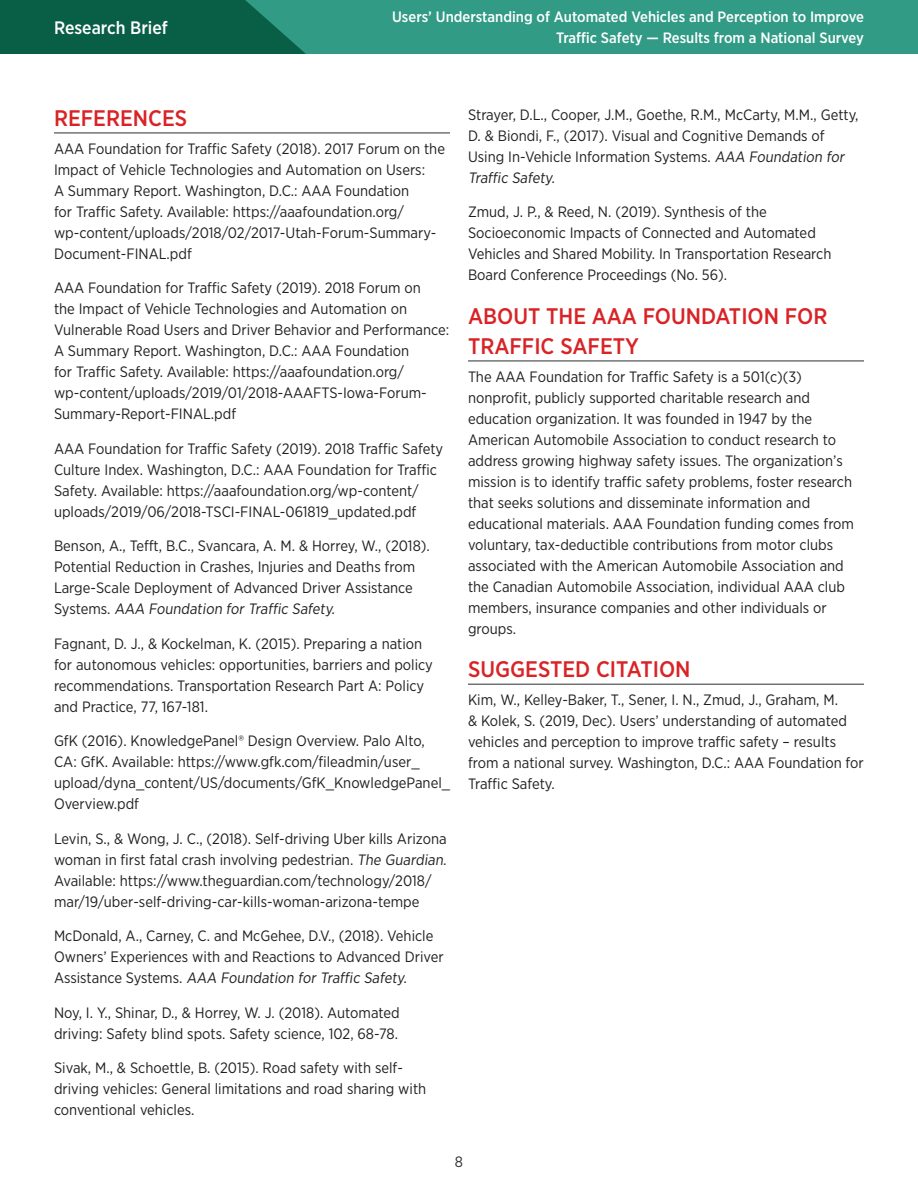
<style>
.page{position:relative;width:918px;height:1188px;background:#fff}
.page>*{position:absolute;margin:0;border:0;box-sizing:border-box;transform-origin:0 0}
.Subhead{font:500 22.5px/30px "Gotham Narrow";color:#d92326}
.t1{font:500 18px "Gotham Narrow";color:#fff}
.Body_Copy{font:15px/21px "Gotham Narrow";color:#231f20}
.t2{font:500 15px/21px "Gotham Narrow";color:#fff;text-align:right}
.t3{font:15px "Gotham Narrow";color:#2d2e2e}
</style>
<div class="page">
<div style="left:0;top:0;width:918px;height:54px;background:#319b86"></div>
<svg style="left:0;top:0;width:306px;height:54px;background:#0c634c"></svg>
<hr style="left:54px;top:133px;width:396px;height:1px;background:#2d2e2e">
<hr style="left:468px;top:361px;width:396px;height:1px;background:#2d2e2e">
<hr style="left:468px;top:684px;width:396px;height:1px;background:#2d2e2e">
<p class="t1" style="left:54px;top:16px;width:115px">Research Brief</p>
<p class="t2" style="left:392px;top:7px;width:473px">Users’ Understanding of Automated Vehicles and Perception to Improve<br>Traffic Safety — Results from a National Survey</p>
<p class="Subhead" style="left:54px;top:103px;width:135px">REFERENCES</p>
<p class="Body_Copy" style="left:54px;top:138px;width:393px">AAA Foundation for Traffic Safety (2018). 2017 Forum on the Impact of Vehicle Technologies and Automation on Users:<br>A Summary Report. Washington, D.C.: AAA Foundation<br>for Traffic Safety. Available: https://aaafoundation.org/ wp-content/uploads/2018/02/2017-Utah-Forum-Summary-Document-FINAL.pdf</p>
<p class="Body_Copy" style="left:54px;top:277px;width:397px">AAA Foundation for Traffic Safety (2019). 2018 Forum on<br>the Impact of Vehicle Technologies and Automation on Vulnerable Road Users and Driver Behavior and Performance:<br>A Summary Report. Washington, D.C.: AAA Foundation<br>for Traffic Safety. Available: https://aaafoundation.org/ wp-content/uploads/2019/01/2018-AAAFTS-Iowa-Forum-Summary-Report-FINAL.pdf</p>
<p class="Body_Copy" style="left:54px;top:438px;width:391px">AAA Foundation for Traffic Safety (2019). 2018 Traffic Safety Culture Index. Washington, D.C.: AAA Foundation for Traffic Safety. Available: https://aaafoundation.org/wp-content/ uploads/2019/06/2018-TSCI-FINAL-061819_updated.pdf</p>
<p class="Body_Copy" style="left:54px;top:535px;width:377px">Benson, A., Tefft, B.C., Svancara, A. M. &amp; Horrey, W., (2018).<br>Potential Reduction in Crashes, Injuries and Deaths from Large-Scale Deployment of Advanced Driver Assistance Sys t e m s . AAA Foundation for Traffic Safety.</p>
<p class="Body_Copy" style="left:54px;top:633px;width:380px">Fagnant, D. J., &amp; Kockelman, K. (2015). Preparing a nation for autonomous vehicles: opportunities, barriers and policy recommendations. Transportation Research Part A: Policy and Practice, 77, 167-181.</p>
<p class="Body_Copy" style="left:54px;top:730px;width:398px">GfK (2016). KnowledgePanel® Design Overview. Palo Alto, CA: GfK. Available: https://www.gfk.com/fileadmin/user_ upload/dyna_content/US/documents/GfK_KnowledgePanel_ Overview.pdf</p>
<p class="Body_Copy" style="left:54px;top:828px;width:396px">Levin, S., &amp; Wong, J. C., (2018). Self-driving Uber kills Arizona woman in first fatal crash involving pedestrian. The Guardian.<br>Available: https://www.theguardian.com/technology/2018/ mar/19/uber-self-driving-car-kills-woman-arizona-tempe</p>
<p class="Body_Copy" style="left:54px;top:925px;width:391px">McDonald, A., Carney, C. and McGehee, D.V., (2018). Vehicle<br>Owners’ Experiences with and Reactions to Advanced Driver<br>Ass i s t a n ce Sys t e m s . AAA Foundation for Traffic Safety.</p>
<p class="Body_Copy" style="left:54px;top:1002px;width:347px">Noy, I. Y., Shinar, D., &amp; Horrey, W. J. (2018). Automated driving: Safety blind spots. Safety science, 102, 68-78.</p>
<p class="Body_Copy" style="left:54px;top:1057px;width:374px">Sivak, M., &amp; Schoettle, B. (2015). Road safety with self&shy;driving vehicles: General limitations and road sharing with conventional vehicles.</p>
<p class="Body_Copy" style="left:468px;top:104px;width:392px">Strayer, D.L., Cooper, J.M., Goethe, R.M., McCarty, M.M., Getty, D. &amp; Biondi, F., (2017). Visual and Cognitive Demands of Using In-Vehicle Information Systems. AAA Foundation for Traffic Safety.</p>
<p class="Body_Copy" style="left:468px;top:201px;width:365px">Zmud, J. P., &amp; Reed, N. (2019). Synthesis of the Socioeconomic Impacts of Connected and Automated Vehicles and Shared Mobility. In Transportation Research Board Conference Proceedings (No. 56).</p>
<p class="Subhead" style="left:468px;top:301px;width:361px">ABOUT THE AAA FOUNDATION FOR<br>TRAFFIC SAFETY</p>
<p class="Body_Copy" style="left:468px;top:366px;width:388px">The AAA Foundation for Traffic Safety is a 501(c)(3) nonprofit, publicly supported charitable research and education organization. It was founded in 1947 by the American Automobile Association to conduct research to address growing highway safety issues. The organization’s mission is to identify traffic safety problems, foster research that seeks solutions and disseminate information and educational materials. AAA Foundation funding comes from voluntary, tax-deductible contributions from motor clubs associated with the American Automobile Association and the Canadian Automobile Association, individual AAA club members, insurance companies and other individuals or groups.</p>
<p class="Subhead" style="left:468px;top:654px;width:224px">SUGGESTED CITATION</p>
<p class="Body_Copy" style="left:468px;top:689px;width:397px">Kim, W., Kelley-Baker, T., Sener, I. N., Zmud, J., Graham, M.<br>&amp; Kolek, S. (2019, Dec). Users’ understanding of automated vehicles and perception to improve traffic safety – results from a national survey. Washington, D.C.: AAA Foundation for Traffic Safety.</p>
<p class="t3" style="left:455px;top:1152px;width:10px">8</p>
</div>
